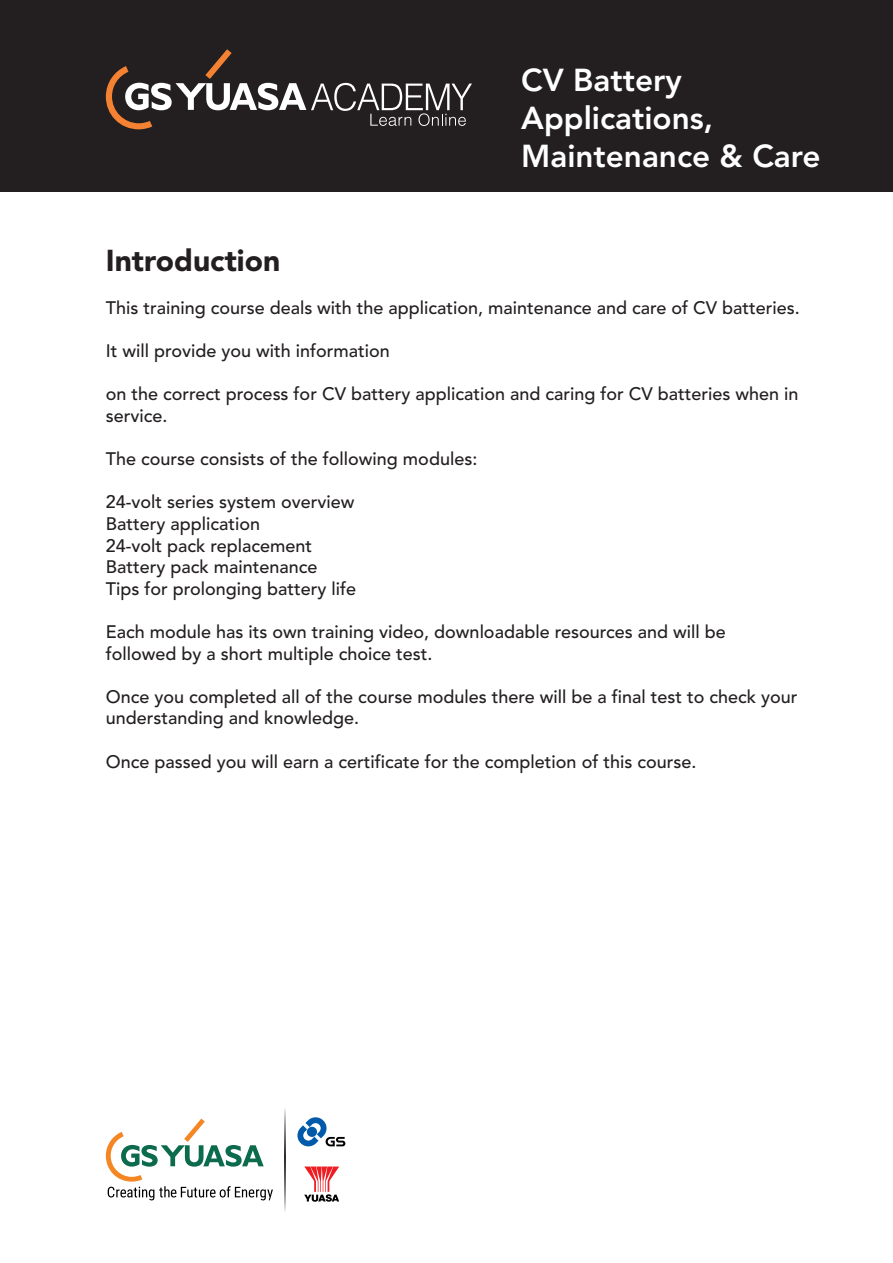
<style>
.page{position:relative;width:893px;height:1263px;background:#fff}
.page>*{position:absolute;margin:0;border:0;box-sizing:border-box;transform-origin:0 0}
.t1{font:800 31.5px/37.8px "Avenir";color:#fff}
.t2{font:900 30px "Avenir";color:#231f20}
.t3{font:500 18px/21.6px "Avenir";color:#231f20}
</style>
<div class="page">
<div style="left:0;top:0;width:893px;height:191px;background:#231f20"></div>
<svg style="left:106px;top:49px;width:366px;height:80px"></svg>
<svg style="left:304px;top:1166px;width:35px;height:36px"></svg>
<svg style="left:297px;top:1117px;width:48px;height:29px"></svg>
<svg style="left:285px;top:1108px;width:1px;height:104px"></svg>
<svg style="left:106px;top:1118px;width:167px;height:82px"></svg>
<h1 class="t1" style="left:521px;top:63px;width:301px">CV Battery<br>Applications,<br>Maintenance &amp; Care</h1>
<h2 class="t2" style="left:106px;top:238px;width:176px">Introduction</h2>
<p class="t3" style="left:106px;top:297px;width:695px">This training course deals with the application, maintenance and care of CV batteries.</p>
<p class="t3" style="left:106px;top:341px;width:286px">It will provide you with information</p>
<p class="t3" style="left:106px;top:384px;width:694px">on the correct process for CV battery application and caring for CV batteries when in service.</p>
<p class="t3" style="left:106px;top:449px;width:373px">The course consists of the following modules:</p>
<p class="t3" style="left:106px;top:492px;width:252px">24-volt series system overview<br>Battery application<br>24-volt pack replacement<br>Battery pack maintenance<br>Tips for prolonging battery life</p>
<p class="t3" style="left:106px;top:621px;width:621px">Each module has its own training video, downloadable resources and will be followed by a short multiple choice test.</p>
<p class="t3" style="left:106px;top:686px;width:693px">Once you completed all of the course modules there will be a final test to check your understanding and knowledge.</p>
<p class="t3" style="left:106px;top:751px;width:592px">Once passed you will earn a certificate for the completion of this course.</p>
</div>
